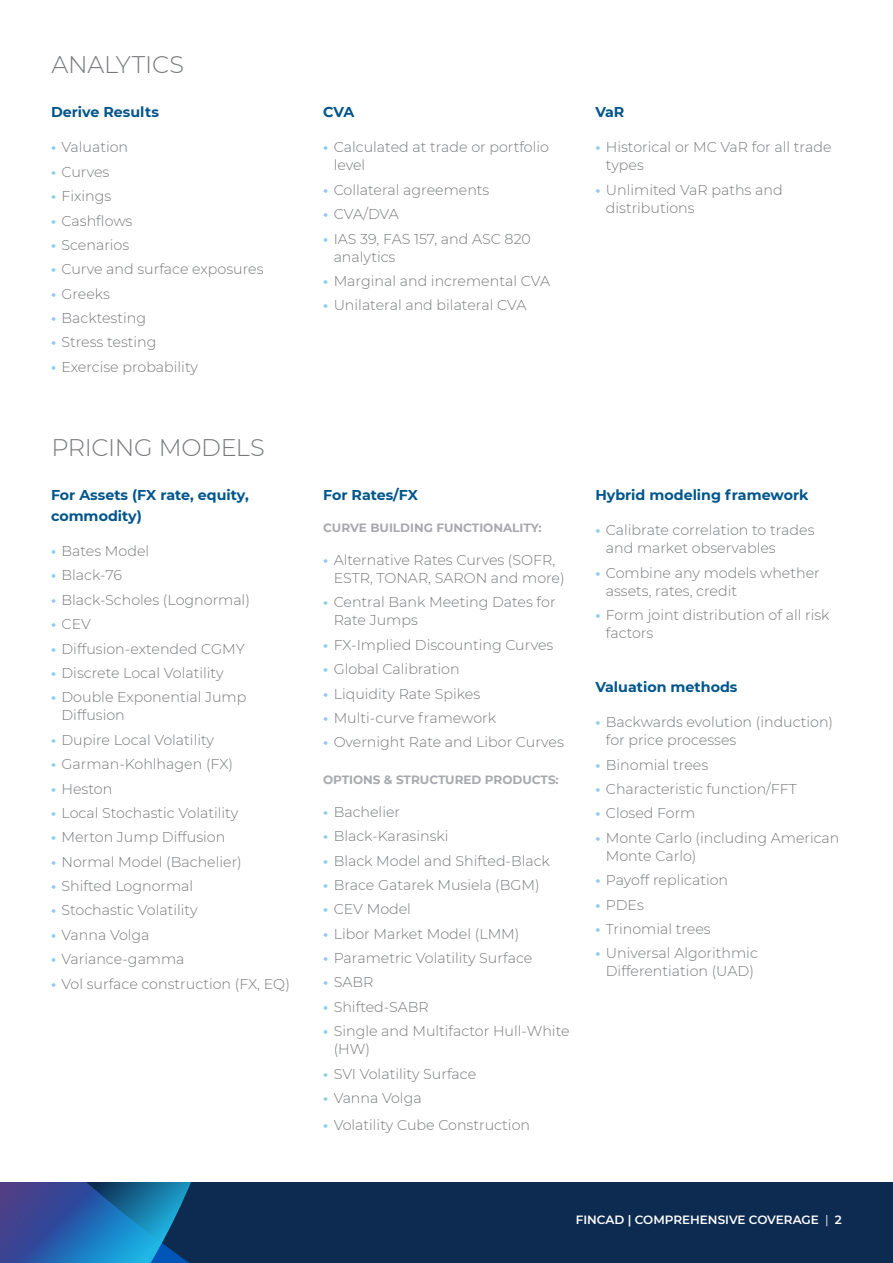
<style>
.page{position:relative;width:893px;height:1263px;background:#fff}
.page>*{position:absolute;margin:0;border:0;box-sizing:border-box;transform-origin:0 0}
.t1{font:300 24px "Montserrat";letter-spacing:-.01em;color:#76787b}
.t2{font:300 14.25px/18px "Montserrat";color:#76787b}
.t3{font:700 14.25px/21px "Montserrat";color:#00558b}
.t4{font:700 12px "Montserrat";color:#a8a9ad}
.t5{font:600 12px "Montserrat";color:#fff}
.s1{font-weight:700;color:#8acaed}
.s2{font-weight:400}
</style>
<div class="page">
<div style="left:0;top:1182px;width:893px;height:81px;background:#0d2b51"></div>
<svg style="left:0;top:1182px;width:191px;height:81px;background:#2461a2"></svg>
<h1 class="t1" style="left:51px;top:49px;width:134px">ANALYTICS</h1>
<p class="t3" style="left:51px;top:101px;width:109px">Derive Results</p>
<p class="t2" style="left:51px;top:138px;width:79px"><span class="s1">•</span> Valuation</p>
<p class="t2" style="left:51px;top:162px;width:60px"><span class="s1">•</span> Curves</p>
<p class="t2" style="left:51px;top:187px;width:62px"><span class="s1">•</span> Fixings</p>
<p class="t2" style="left:51px;top:211px;width:83px"><span class="s1">•</span> Cashflows</p>
<p class="t2" style="left:51px;top:235px;width:80px"><span class="s1">•</span> Scenarios</p>
<p class="t2" style="left:51px;top:260px;width:214px"><span class="s1">•</span> Curve and surface exposures</p>
<p class="t2" style="left:51px;top:284px;width:60px"><span class="s1">•</span> Greeks</p>
<p class="t2" style="left:51px;top:309px;width:97px"><span class="s1">•</span> Backtesting</p>
<p class="t2" style="left:51px;top:333px;width:107px"><span class="s1">•</span> Stress testing</p>
<p class="t2" style="left:51px;top:357px;width:149px"><span class="s1">•</span> Exercise probability</p>
<h1 class="t1" style="left:51px;top:431px;width:215px">PRICING MODELS</h1>
<p class="t3" style="left:51px;top:484px;width:199px">For Assets (FX rate, equity, commodity)</p>
<p class="t2" style="left:51px;top:542px;width:100px"><span class="s1">•</span> Bates Model</p>
<p class="t2" style="left:51px;top:566px;width:72px"><span class="s1">•</span> Black-76</p>
<p class="t2" style="left:51px;top:590px;width:200px"><span class="s1">•</span> Black-Scholes (Lognormal)</p>
<p class="t2" style="left:51px;top:615px;width:41px"><span class="s1">•</span> CEV</p>
<p class="t2" style="left:51px;top:639px;width:195px"><span class="s1">•</span> Diffusion-extended CGMY</p>
<p class="t2" style="left:51px;top:663px;width:174px"><span class="s1">•</span> Discrete Local Volatility</p>
<p class="t2" style="left:62px;top:688px;width:186px;text-indent:-11px"><span class="s1">•</span> Double Exponential Jump<br>Diffusion</p>
<p class="t2" style="left:51px;top:730px;width:165px"><span class="s1">•</span> Dupire Local Volatility</p>
<p class="t2" style="left:51px;top:755px;width:184px"><span class="s1">•</span> Garman-Kohlhagen (FX)</p>
<p class="t2" style="left:51px;top:779px;width:63px"><span class="s1">•</span> Heston</p>
<p class="t2" style="left:51px;top:803px;width:189px"><span class="s1">•</span> Local Stochastic Volatility</p>
<p class="t2" style="left:51px;top:828px;width:176px"><span class="s1">•</span> Merton Jump Diffusion</p>
<p class="t2" style="left:51px;top:852px;width:192px"><span class="s1">•</span> Normal Model (Bachelier)</p>
<p class="t2" style="left:51px;top:876px;width:144px"><span class="s1">•</span> Shifted Lognormal</p>
<p class="t2" style="left:51px;top:901px;width:148px"><span class="s1">•</span> Stochastic Volatility</p>
<p class="t2" style="left:51px;top:925px;width:100px"><span class="s1">•</span> Vanna Volga</p>
<p class="t2" style="left:51px;top:950px;width:135px"><span class="s1">•</span> Variance-gamma</p>
<p class="t2" style="left:51px;top:974px;width:240px"><span class="s1">•</span> Vol surface construction (FX, EQ)</p>
<p class="t3" style="left:323px;top:101px;width:33px">CVA</p>
<p class="t2" style="left:334px;top:138px;width:217px;text-indent:-11px"><span class="s1">•</span> Calculated at trade or portfolio level</p>
<p class="t2" style="left:323px;top:180px;width:168px"><span class="s1">•</span> Collateral agreements</p>
<p class="t2" style="left:323px;top:205px;width:77px"><span class="s1">•</span> CVA/DVA</p>
<p class="t2" style="left:334px;top:229px;width:199px;text-indent:-11px"><span class="s1">•</span> IAS 39, FAS 157, and ASC 820 analytics</p>
<p class="t2" style="left:323px;top:271px;width:228px"><span class="s1">•</span> Marginal and incremental CVA</p>
<p class="t2" style="left:323px;top:296px;width:205px"><span class="s1">•</span> Unilateral and bilateral CVA</p>
<p class="t3" style="left:595px;top:101px;width:31px">VaR</p>
<p class="t2" style="left:606px;top:138px;width:227px;text-indent:-11px"><span class="s1">•</span> Historical or MC VaR for all trade types</p>
<p class="t2" style="left:606px;top:180px;width:178px;text-indent:-11px"><span class="s1">•</span> Unlimited VaR paths and distributions</p>
<p class="t3" style="left:323px;top:484px;width:96px">For Rates/FX</p>
<p class="t4" style="left:323px;top:519px;width:220px">CURVE BUILDING FUNCTIONALITY:</p>
<p class="t2" style="left:334px;top:551px;width:233px;text-indent:-11px"><span class="s1">•</span> Alternative Rates Curves (SOFR,<br>ESTR, TONAR, SARON and more)</p>
<p class="t2" style="left:334px;top:593px;width:223px;text-indent:-11px"><span class="s1">•</span> Central Bank Meeting Dates for<br>Rate Jumps</p>
<p class="t2" style="left:323px;top:635px;width:232px"><span class="s1">•</span> FX-Implied Discounting Curves</p>
<p class="t2" style="left:323px;top:660px;width:138px"><span class="s1">•</span> Global Calibration</p>
<p class="t2" style="left:323px;top:684px;width:158px"><span class="s1">•</span> Liquidity Rate Spikes</p>
<p class="t2" style="left:323px;top:708px;width:174px"><span class="s1">•</span> Multi-curve framework</p>
<p class="t2" style="left:323px;top:733px;width:242px"><span class="s1">•</span> Overnight Rate and Libor Curves</p>
<p class="t4" style="left:323px;top:771px;width:237px">OPTIONS &amp; STRUCTURED PRODUCTS:</p>
<p class="t2" style="left:323px;top:802px;width:78px"><span class="s1">•</span> Bachelier</p>
<p class="t2" style="left:323px;top:827px;width:127px"><span class="s1">•</span> Black-Karasinski</p>
<p class="t2" style="left:323px;top:851px;width:228px"><span class="s1">•</span> Black Model and Shifted-Black</p>
<p class="t2" style="left:323px;top:875px;width:218px"><span class="s1">•</span> Brace Gatarek Musiela (BGM)</p>
<p class="t2" style="left:323px;top:900px;width:89px"><span class="s1">•</span> CEV Model</p>
<p class="t2" style="left:323px;top:924px;width:198px"><span class="s1">•</span> Libor Market Model (LMM)</p>
<p class="t2" style="left:323px;top:948px;width:211px"><span class="s1">•</span> Parametric Volatility Surface</p>
<p class="t2" style="left:323px;top:973px;width:52px"><span class="s1">•</span> SABR</p>
<p class="t2" style="left:323px;top:997px;width:107px"><span class="s1">•</span> Shifted-SABR</p>
<p class="t2" style="left:334px;top:1022px;width:237px;text-indent:-11px"><span class="s1">•</span> Single and Multifactor Hull-White (HW)</p>
<p class="t2" style="left:323px;top:1064px;width:155px"><span class="s1">•</span> SVI Volatility Surface</p>
<p class="t2" style="left:323px;top:1088px;width:100px"><span class="s1">•</span> Vanna Volga</p>
<p class="t2" style="left:323px;top:1116px;width:208px"><span class="s1">•</span> Volatility Cube Construction</p>
<p class="t3" style="left:595px;top:484px;width:215px">Hybrid modeling framework</p>
<p class="t2" style="left:606px;top:521px;width:210px;text-indent:-11px"><span class="s1">•</span> Calibrate correlation to trades and market observables</p>
<p class="t2" style="left:606px;top:563px;width:216px;text-indent:-11px"><span class="s1">•</span> Combine any models whether assets, rates, credit</p>
<p class="t2" style="left:606px;top:605px;width:225px;text-indent:-11px"><span class="s1">•</span> Form joint distribution of all risk factors</p>
<p class="t3" style="left:595px;top:676px;width:144px">Valuation methods</p>
<p class="t2" style="left:606px;top:713px;width:229px;text-indent:-11px"><span class="s1">•</span> Backwards evolution (induction) for price processes</p>
<p class="t2" style="left:595px;top:755px;width:114px"><span class="s1">•</span> Binomial trees</p>
<p class="t2" style="left:595px;top:779px;width:203px"><span class="s1">•</span> Characteristic function/FFT</p>
<p class="t2" style="left:595px;top:804px;width:102px"><span class="s1">•</span> Closed Form</p>
<p class="t2" style="left:606px;top:828px;width:235px;text-indent:-11px"><span class="s1">•</span> Monte Carlo (including American<br>Monte Carlo)</p>
<p class="t2" style="left:595px;top:871px;width:134px"><span class="s1">•</span> Payoff replication</p>
<p class="t2" style="left:595px;top:895px;width:50px"><span class="s1">•</span> PDEs</p>
<p class="t2" style="left:595px;top:919px;width:117px"><span class="s1">•</span> Trinomial trees</p>
<p class="t2" style="left:595px;top:944px;width:164px;text-align:center"><span class="s1">•</span> Universal Algorithmic<br>Differentiation (UAD)</p>
<p class="t5" style="left:576px;top:1211px;width:268px">FINCAD | COMPREHENSIVE COVERAGE <span class="s2">|</span> 2</p>
</div>
